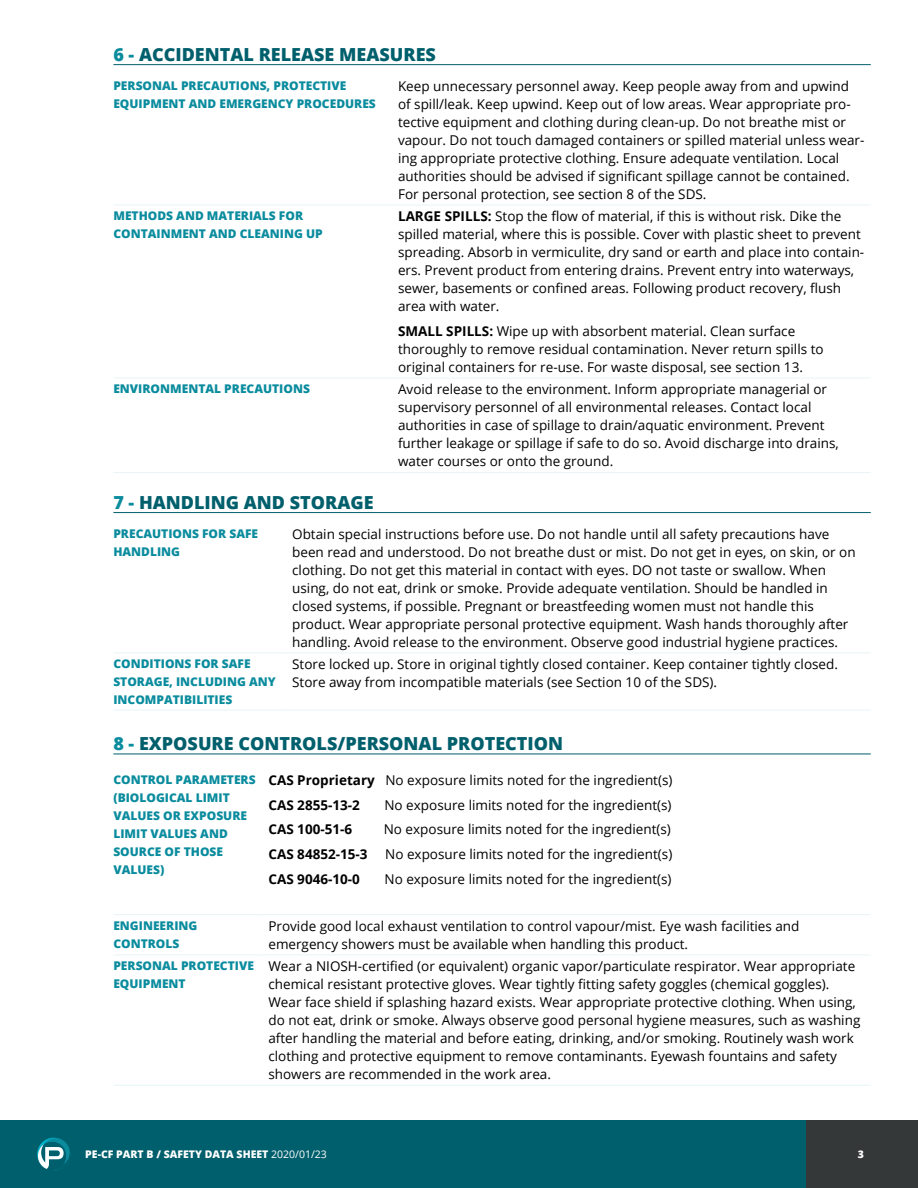
<style>
.page{position:relative;width:918px;height:1188px;background:#fff}
.page>*{position:absolute;margin:0;border:0;box-sizing:border-box;transform-origin:0 0}
.t1{font:800 18px "Open Sans";color:#005f6c}
.t2{font:13.5px/18px "Open Sans";color:#000}
.t3{font:700 13.5px "Open Sans";color:#000}
.t4{font:800 12px/18px "Open Sans";color:#0a8c9e}
.t5{font:800 10.5px "Open Sans";color:#fff}
.s1{color:#0a8c9e}
.s2{font-weight:700}
.s3{font-weight:400}
</style>
<div class="page">
<div style="left:805px;top:1120px;width:113px;height:68px;background:#353838"></div>
<div style="left:84px;top:1120px;width:722px;height:68px;background:#005f6c"></div>
<div style="left:0;top:1120px;width:113px;height:68px;background:#005f6c"></div>
<svg style="left:37px;top:1137px;width:33px;height:34px"></svg>
<hr style="left:113px;top:64px;width:758px;height:1px;background:#005f6c">
<hr style="left:113px;top:205px;width:279px;height:1px;background:#e9f4f7">
<hr style="left:392px;top:205px;width:479px;height:1px;background:#e9f4f7">
<hr style="left:113px;top:378px;width:279px;height:1px;background:#e9f4f7">
<hr style="left:392px;top:378px;width:479px;height:1px;background:#e9f4f7">
<hr style="left:113px;top:472px;width:279px;height:1px;background:#e9f4f7">
<hr style="left:392px;top:472px;width:479px;height:1px;background:#e9f4f7">
<hr style="left:113px;top:512px;width:758px;height:1px;background:#005f6c">
<svg style="left:114px;top:652px;width:756px;height:1px"></svg>
<hr style="left:113px;top:653px;width:173px;height:1px;background:#e9f4f7">
<hr style="left:286px;top:653px;width:585px;height:1px;background:#e9f4f7">
<hr style="left:113px;top:710px;width:173px;height:1px;background:#e9f4f7">
<hr style="left:286px;top:710px;width:585px;height:1px;background:#e9f4f7">
<hr style="left:113px;top:754px;width:758px;height:1px;background:#005f6c">
<hr style="left:113px;top:914px;width:149px;height:1px;background:#e9f4f7">
<hr style="left:262px;top:914px;width:609px;height:1px;background:#e9f4f7">
<hr style="left:113px;top:955px;width:149px;height:1px;background:#e9f4f7">
<hr style="left:262px;top:955px;width:609px;height:1px;background:#e9f4f7">
<hr style="left:113px;top:1085px;width:149px;height:1px;background:#e9f4f7">
<hr style="left:262px;top:1085px;width:609px;height:1px;background:#e9f4f7">
<h1 class="t1" style="left:113px;top:41px;width:324px"><span class="s1">6 -</span> ACCIDENTAL RELEASE MEASURES</h1>
<p class="t4" style="left:113px;top:76px;width:264px">PERSONAL PRECAUTIONS, PROTECTIVE<br>EQUIPMENT AND EMERGENCY PROCEDURES</p>
<p class="t2" style="left:398px;top:77px;width:468px">Keep unnecessary personnel away. Keep people away from and upwind of spill/leak. Keep upwind. Keep out of low areas. Wear appropriate pro&shy;tective equipment and clothing during clean-up. Do not breathe mist or vapour. Do not touch damaged containers or spilled material unless wear&shy;ing appropriate protective clothing. Ensure adequate ventilation. Local authorities should be advised if significant spillage cannot be contained.<br>For personal protection, see section 8 of the SDS.</p>
<p class="t4" style="left:113px;top:206px;width:211px">METHODS AND MATERIALS FOR<br>CONTAINMENT AND CLEANING UP</p>
<p class="t2" style="left:398px;top:207px;width:468px"><span class="s2">LARGE SPILLS:</span> Stop the flow of material, if this is without risk. Dike the spilled material, where this is possible. Cover with plastic sheet to prevent spreading. Absorb in vermiculite, dry sand or earth and place into contain&shy;ers. Prevent product from entering drains. Prevent entry into waterways, sewer, basements or confined areas. Following product recovery, flush area with water.</p>
<p class="t2" style="left:398px;top:322px;width:427px"><span class="s2">SMALL SPILLS:</span> Wipe up with absorbent material. Clean surface thoroughly to remove residual contamination. Never return spills to original containers for re-use. For waste disposal, see section 13.</p>
<p class="t4" style="left:113px;top:379px;width:198px">ENVIRONMENTAL PRECAUTIONS</p>
<p class="t2" style="left:398px;top:380px;width:442px">Avoid release to the environment. Inform appropriate managerial or supervisory personnel of all environmental releases. Contact local authorities in case of spillage to drain/aquatic environment. Prevent further leakage or spillage if safe to do so. Avoid discharge into drains, water courses or onto the ground.</p>
<h1 class="t1" style="left:113px;top:489px;width:262px"><span class="s1">7 -</span> HANDLING AND STORAGE</h1>
<p class="t4" style="left:113px;top:524px;width:146px">PRECAUTIONS FOR SAFE<br>HANDLING</p>
<p class="t2" style="left:292px;top:525px;width:565px">Obtain special instructions before use. Do not handle until all safety precautions have been read and understood. Do not breathe dust or mist. Do not get in eyes, on skin, or on clothing. Do not get this material in contact with eyes. DO not taste or swallow. When using, do not eat, drink or smoke. Provide adequate ventilation. Should be handled in closed systems, if possible. Pregnant or breastfeeding women must not handle this product. Wear appropriate personal protective equipment. Wash hands thoroughly after handling. Avoid release to the environment. Observe good industrial hygiene practices.</p>
<p class="t4" style="left:113px;top:654px;width:164px">CONDITIONS FOR SAFE<br>STORAGE, INCLUDING ANY<br>INCOMPATIBILITIES</p>
<p class="t2" style="left:292px;top:655px;width:547px">Store locked up. Store in original tightly closed container. Keep container tightly closed.<br>Store away from incompatible materials (see Section 10 of the SDS).</p>
<h1 class="t1" style="left:113px;top:730px;width:451px"><span class="s1">8 -</span> EXPOSURE CONTROLS/PERSONAL PROTECTION</h1>
<p class="t4" style="left:113px;top:770px;width:144px">CONTROL PARAMETERS (BIOLOGICAL LIMIT<br>VALUES OR EXPOSURE<br>LIMIT VALUES AND<br>SOURCE OF THOSE<br>VALUES)</p>
<p class="t2" style="left:268px;top:767px;width:406px;line-height:24.8px"><span class="s2">CAS Proprietary</span> No exposure limits noted for the ingredient(s)<br><span class="s2">CAS 2855-13-2</span></p>
<p class="t2" style="left:384px;top:795px;width:289px">No exposure limits noted for the ingredient(s)</p>
<p class="t3" style="left:268px;top:820px;width:85px">CAS 100-51-6</p>
<p class="t2" style="left:384px;top:820px;width:289px">No exposure limits noted for the ingredient(s)</p>
<p class="t3" style="left:268px;top:845px;width:101px">CAS 84852-15-3</p>
<p class="t2" style="left:385px;top:845px;width:289px">No exposure limits noted for the ingredient(s)</p>
<p class="t3" style="left:268px;top:869px;width:93px">CAS 9046-10-0</p>
<p class="t2" style="left:384px;top:870px;width:289px">No exposure limits noted for the ingredient(s)</p>
<p class="t4" style="left:113px;top:916px;width:86px">ENGINEERING<br>CONTROLS</p>
<p class="t2" style="left:268px;top:917px;width:533px">Provide good local exhaust ventilation to control vapour/mist. Eye wash facilities and emergency showers must be available when handling this product.</p>
<p class="t4" style="left:113px;top:956px;width:142px">PERSONAL PROTECTIVE<br>EQUIPMENT</p>
<p class="t2" style="left:268px;top:957px;width:593px">Wear a NIOSH-certified (or equivalent) organic vapor/particulate respirator. Wear appropriate chemical resistant protective gloves. Wear tightly fitting safety goggles (chemical goggles).<br>Wear face shield if splashing hazard exists. Wear appropriate protective clothing. When using, do not eat, drink or smoke. Always observe good personal hygiene measures, such as washing after handling the material and before eating, drinking, and/or smoking. Routinely wash work clothing and protective equipment to remove contaminants. Eyewash fountains and safety showers are recommended in the work area.</p>
<p class="t5" style="left:85px;top:1146px;width:243px">PE-CF PART B / SAFETY DATA SHEET <span class="s3">2020/01/23</span></p>
<p class="t5" style="left:858px;top:1146px;width:8px">3</p>
</div>
